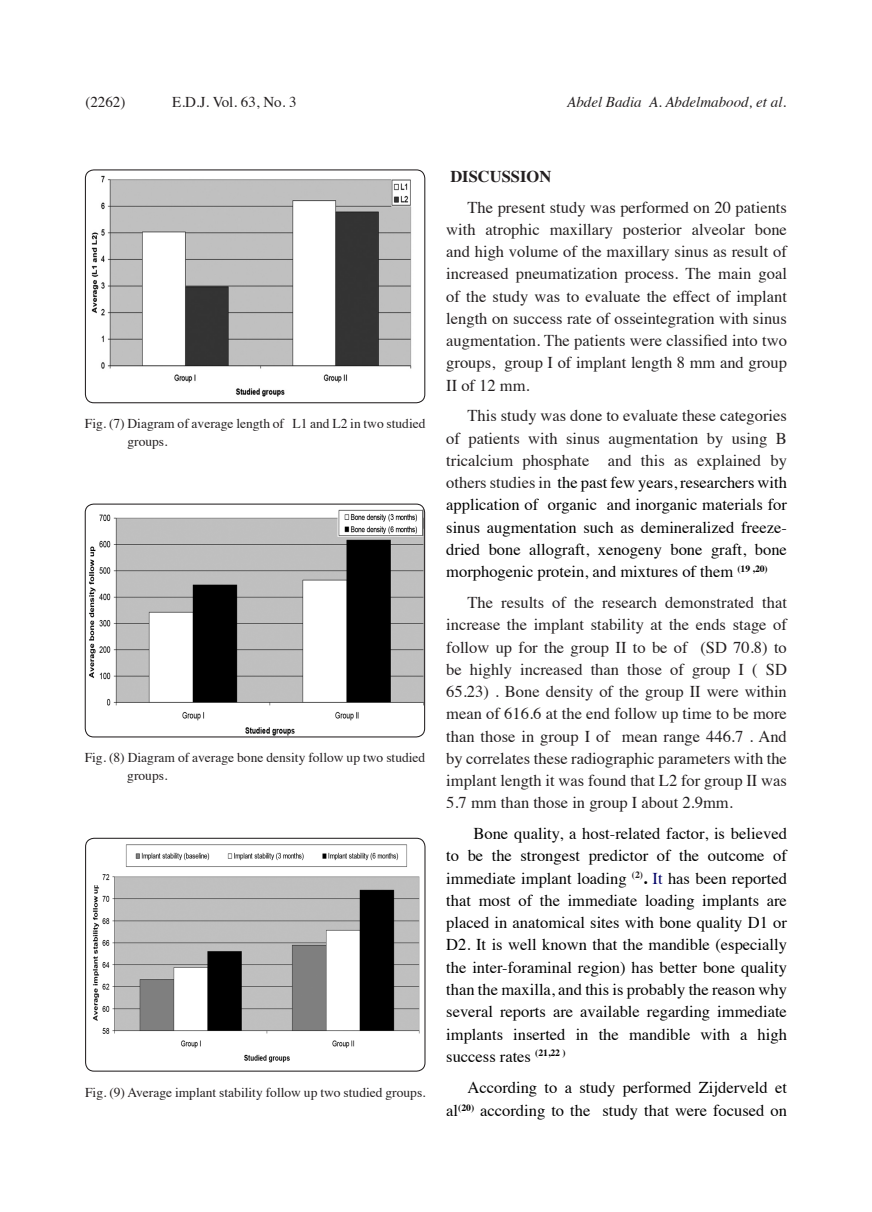
<style>
.page{position:relative;width:872px;height:1212px;background:#fff}
.page>*{position:absolute;margin:0;border:0;box-sizing:border-box;transform-origin:0 0}
.t1{font:16.5px/22.2px "Times";color:#000;text-align:justify}
.t2{font:16.5px/22.2px "Times";color:#231f20;text-align:justify}
.introductions{font:700 16.5px "Times";color:#231f20}
.t3{font:italic 15px "Times";color:#231f20}
.t4{font:15px "Times";color:#231f20}
.fig{font:13.5px/18px "Times";color:#231f20}
.s1{color:#231f20}
.s2{font-weight:700}
.s3{color:#006}
</style>
<div class="page">
<img style="left:86px;top:838px;width:339px;height:233px">
<div style="left:85px;top:838px;width:340px;height:233px;border:1px solid #231f20;border-radius:9px"></div>
<img style="left:85px;top:504px;width:339px;height:233px">
<div style="left:85px;top:504px;width:340px;height:233px;border:1px solid #231f20;border-radius:9px"></div>
<img style="left:85px;top:170px;width:340px;height:233px">
<div style="left:85px;top:169px;width:340px;height:234px;border:1px solid #231f20;border-radius:9px"></div>
<p class="t4" style="left:85px;top:88px;width:41px">(2262)</p>
<p class="t4" style="left:172px;top:88px;width:126px">E.D.J. Vol. 63, No. 3</p>
<p class="t3" style="left:567px;top:89px;width:221px">Abdel Badia A. Abdelmabood, et al.</p>
<p class="fig" style="left:127px;top:414px;width:300px;text-indent:-43px">Fig. (7) Diagram of average length of L1 and L2 in two studied groups.</p>
<p class="fig" style="left:127px;top:748px;width:299px;text-indent:-43px">Fig. (8) Diagram of average bone density follow up two studied groups.</p>
<p class="fig" style="left:85px;top:1082px;width:342px">Fig. (9) Average implant stability follow up two studied groups.</p>
<p class="introductions" style="left:450px;top:160px;width:102px">DISCUSSION</p>
<p class="t2" style="left:446px;top:194px;width:342px;text-indent:21px">The present study was performed on 20 patients with atrophic maxillary posterior alveolar bone and high volume of the maxillary sinus as result of increased pneumatization process. The main goal of the study was to evaluate the effect of implant length on success rate of osseintegration with sinus augmentation. The patients were classified into two groups, group I of implant length 8 mm and group II of 12 mm.</p>
<p class="t1" style="left:446px;top:403px;width:342px;text-indent:21px"><span class="s1">This study was done to evaluate these categories of patients with sinus augmentation by using B tricalcium phosphate and this as explained by others studies in</span> the past few years, researchers with application of organic and inorganic materials for sinus augmentation such as demineralized freeze&shy;dried bone allograft, xenogeny bone graft, bone morphogenic protein, and mixtures of them <sup>(19</sup> <sup>,20)</sup></p>
<p class="t2" style="left:446px;top:590px;width:342px;text-indent:21px">The results of the research demonstrated that increase the implant stability at the ends stage of follow up for the group II to be of (SD 70.8) to be highly increased than those of group I ( SD 65.23) . Bone density of the group II were within mean of 616.6 at the end follow up time to be more than those in group I of mean range 446.7 . And by correlates these radiographic parameters with the implant length it was found that L2 for group II was 5.7 mm than those in group I about 2.9mm.</p>
<p class="t1" style="left:446px;top:821px;width:342px;text-indent:27px">Bone quality, a host-related factor, is believed to be the strongest predictor of the outcome of immediate implant loading <sup>(2)</sup><span class="s2">.</span> <span class="s3">It</span> has been reported that most of the immediate loading implants are placed in anatomical sites with bone quality D1 or D2. It is well known that the mandible (especially the inter-foraminal region) has better bone quality than the maxilla, and this is probably the reason why several reports are available regarding immediate implants inserted in the mandible with a high success rates <sup>(21,22</sup> <sup>)</sup></p>
<p class="t1" style="left:446px;top:1075px;width:342px;line-height:23px;text-align:right">According to a study performed Zijderveld et al<sup>(20)</sup> according to the study that were focused on</p>
</div>
